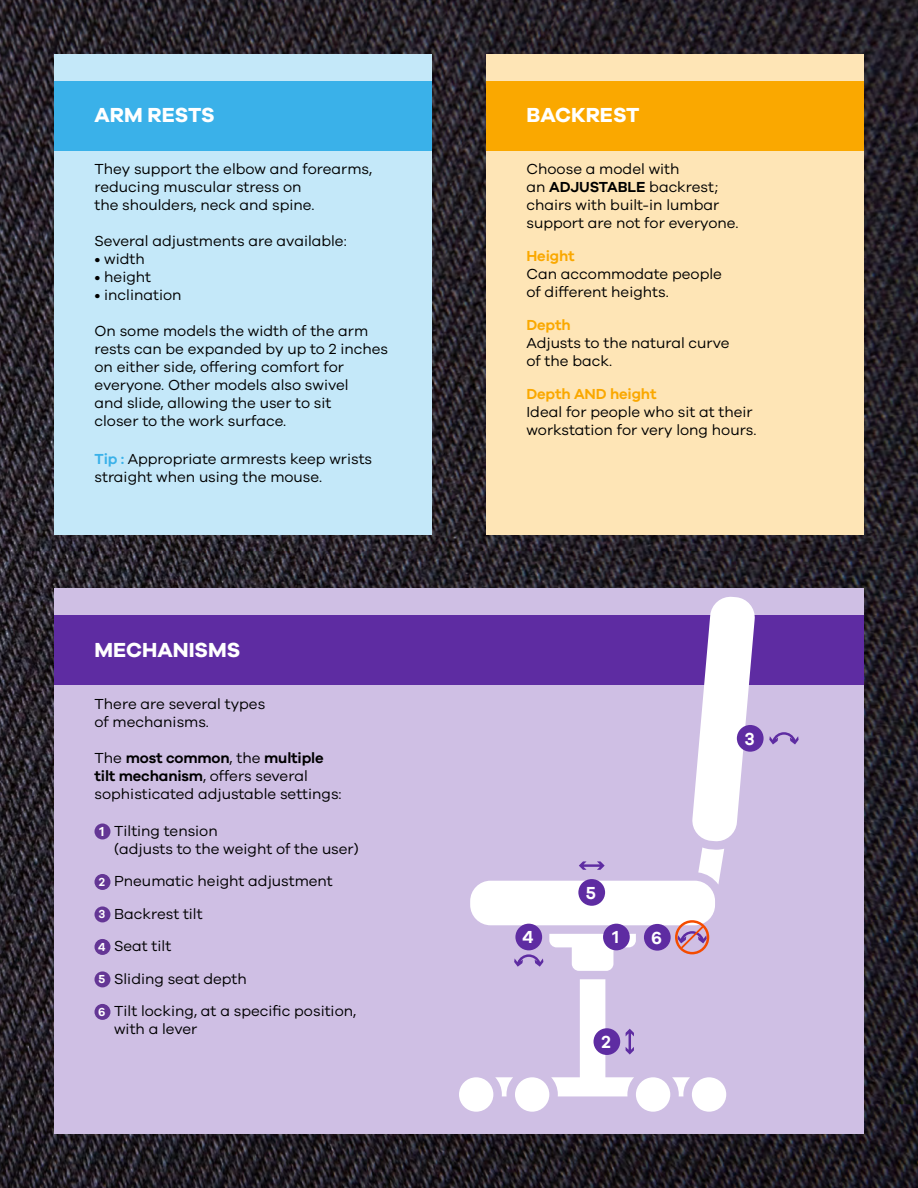
<style>
.page{position:relative;width:918px;height:1188px;background:#fff}
.page>*{position:absolute;margin:0;border:0;box-sizing:border-box;transform-origin:0 0}
.t1{font:700 21px "Galano Grotesque";color:#fff}
.t2{font:600 18px "Galano Grotesque";color:#fff}
.t3{font:15px/18px "Galano Grotesque";color:#000}
.t4{font:600 15px "Galano Grotesque";letter-spacing:-.01em;color:#faa800}
.s1{font-weight:600;color:#3ab1e9}
.s2{font-weight:600}
.s3{font-weight:600;font-size:13.5px;color:#fff}
.s4{font-weight:600;font-size:12px;color:#fff}
</style>
<div class="page">
<img style="left:0;top:0;width:918px;height:1188px">
<div style="left:486px;top:54px;width:378px;height:481px;background:#fee5b6"></div>
<div style="left:54px;top:54px;width:378px;height:481px;background:#c4e8f9"></div>
<div style="left:54px;top:589px;width:810px;height:545px;background:#cfbfe4"></div>
<div style="left:486px;top:81px;width:378px;height:69px;background:#faa800"></div>
<div style="left:54px;top:81px;width:378px;height:69px;background:#3ab1e9"></div>
<div style="left:54px;top:616px;width:810px;height:69px;background:#5e2ca2"></div>
<div style="left:692px;top:1077px;width:34px;height:35px;background:#fff;border-radius:50%"></div>
<div style="left:636px;top:1077px;width:34px;height:35px;background:#fff;border-radius:50%"></div>
<div style="left:515px;top:1077px;width:34px;height:35px;background:#fff;border-radius:50%"></div>
<div style="left:459px;top:1077px;width:34px;height:35px;background:#fff;border-radius:50%"></div>
<svg style="left:549px;top:934px;width:87px;height:37px"></svg>
<svg style="left:672px;top:1077px;width:18px;height:19px"></svg>
<svg style="left:495px;top:1077px;width:18px;height:19px"></svg>
<div style="left:470px;top:881px;width:245px;height:44px;background:#fff;border-radius:20px"></div>
<svg style="left:691px;top:596px;width:65px;height:289px"></svg>
<div style="left:603px;top:924px;width:27px;height:26px;background:#5e2ca2;border-radius:50%"></div>
<div style="left:737px;top:725px;width:27px;height:27px;background:#5e2ca2;border-radius:50%"></div>
<div style="left:515px;top:924px;width:27px;height:26px;background:#5e2ca2;border-radius:50%"></div>
<div style="left:578px;top:879px;width:27px;height:27px;background:#5e2ca2;border-radius:50%"></div>
<svg style="left:769px;top:732px;width:30px;height:12px"></svg>
<svg style="left:514px;top:954px;width:29px;height:13px"></svg>
<svg style="left:579px;top:861px;width:26px;height:9px"></svg>
<svg style="left:551px;top:979px;width:83px;height:117px"></svg>
<div style="left:675px;top:920px;width:34px;height:34px;border:2px solid #f44b00;border-radius:50%"></div>
<svg style="left:678px;top:924px;width:29px;height:26px"></svg>
<div style="left:644px;top:924px;width:27px;height:27px;background:#5e2ca2;border-radius:50%"></div>
<div style="left:95px;top:824px;width:15px;height:15px;background:#643695;border-radius:50%"></div>
<div style="left:95px;top:874px;width:15px;height:16px;background:#643695;border-radius:50%"></div>
<div style="left:95px;top:906px;width:15px;height:16px;background:#643695;border-radius:50%"></div>
<div style="left:95px;top:939px;width:15px;height:16px;background:#643695;border-radius:50%"></div>
<div style="left:95px;top:971px;width:15px;height:16px;background:#643695;border-radius:50%"></div>
<div style="left:95px;top:1004px;width:15px;height:16px;background:#643695;border-radius:50%"></div>
<h1 class="t1" style="left:95px;top:102px;width:122px">ARM RESTS</h1>
<p class="t3" style="left:94px;top:159px;width:279px">They support the elbow and forearms, reducing muscular stress on<br>the shoulders, neck and spine.</p>
<p class="t3" style="left:94px;top:231px;width:254px">Several adjustments are available:</p>
<p class="t3" style="left:94px;top:249px;width:52px">• width</p>
<p class="t3" style="left:94px;top:267px;width:58px">• height</p>
<p class="t3" style="left:94px;top:285px;width:89px">• inclination</p>
<p class="t3" style="left:94px;top:321px;width:295px">On some models the width of the arm rests can be expanded by up to 2 inches on either side, offering comfort for everyone. Other models also swivel<br>and slide, allowing the user to sit<br>closer to the work surface.</p>
<p class="t3" style="left:94px;top:449px;width:279px"><span class="s1">Tip :</span> Appropriate armrests keep wrists straight when using the mouse.</p>
<h1 class="t1" style="left:95px;top:637px;width:147px">MECHANISMS</h1>
<p class="t3" style="left:94px;top:694px;width:172px">There are several types of mechanisms.</p>
<p class="t3" style="left:94px;top:748px;width:249px">The <span class="s2">most common</span>, the <span class="s2">multiple tilt mechanism</span>, offers several sophisticated adjustable settings:</p>
<p class="t3" style="left:114px;top:821px;width:246px;text-indent:-15px"><span class="s3">1</span> Tilting tension<br>(adjusts to the weight of the user)</p>
<p class="t3" style="left:98px;top:864px;width:260px;line-height:32.5px"><span class="s4">2</span> Pneumatic height adjustment<br><span class="s4">3</span> Backrest tilt<br><span class="s4">4</span> Seat tilt<br><span class="s4">5</span> Sliding seat depth<br><span class="s4">6</span> Tilt locking, at a specific position,</p>
<p class="t3" style="left:114px;top:1020px;width:85px">with a lever</p>
<h1 class="t1" style="left:527px;top:102px;width:115px">BACKREST</h1>
<p class="t3" style="left:526px;top:159px;width:213px">Choose a model with<br>an <span class="s2">ADJUSTABLE</span> backrest; chairs with built-in lumbar support are not for everyone.</p>
<p class="t4" style="left:526px;top:247px;width:50px">Height</p>
<p class="t3" style="left:526px;top:264px;width:197px">Can accommodate people of different heights.</p>
<p class="t4" style="left:526px;top:316px;width:46px">Depth</p>
<p class="t3" style="left:526px;top:333px;width:205px">Adjusts to the natural curve of the back.</p>
<p class="t4" style="left:526px;top:385px;width:132px">Depth AND height</p>
<p class="t3" style="left:526px;top:402px;width:231px">Ideal for people who sit at their workstation for very long hours.</p>
<p class="t2" style="left:523px;top:926px;width:13px">4</p>
<p class="t2" style="left:586px;top:882px;width:12px">5</p>
<p class="t2" style="left:612px;top:926px;width:8px">1</p>
<p class="t2" style="left:651px;top:927px;width:13px">6</p>
<p class="t2" style="left:602px;top:1031px;width:11px">2</p>
<p class="t2" style="left:744px;top:728px;width:12px">3</p>
</div>
